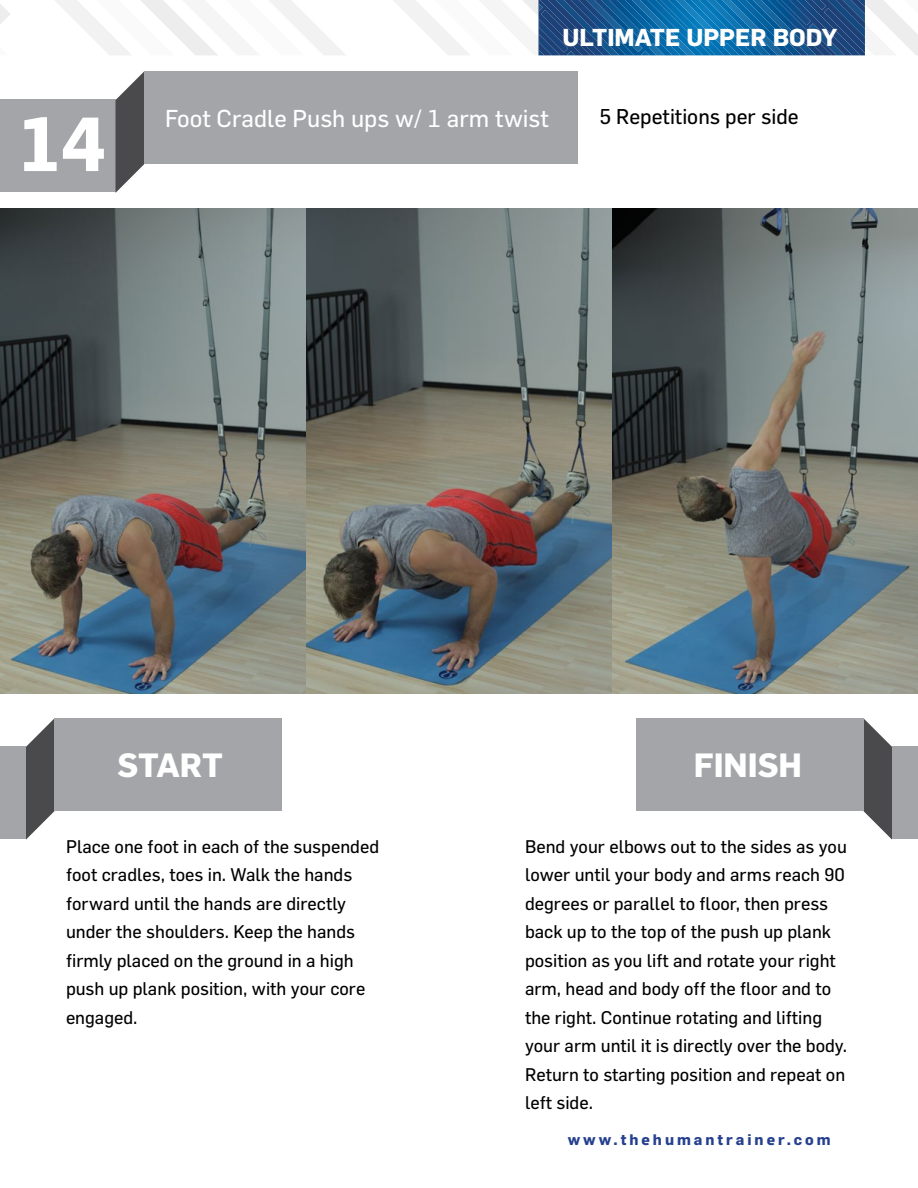
<style>
.page{position:relative;width:918px;height:1188px;background:#fff}
.page>*{position:absolute;margin:0;border:0;box-sizing:border-box;transform-origin:0 0}
.t1{font:700 75px "Flama";color:#fff}
.t2{font:700 33px "Flama";color:#fff}
.t3{font:24px "Flama";color:#fff}
.t4{font:700 24px "Flama";color:#fff}
.t5{font:21px "Flama";color:#000}
.t6{font:18px/28.5px "Flama";color:#000}
.t7{font:700 15px "Flama";letter-spacing:.2em;color:#25408f}
</style>
<div class="page">
<div style="left:0;top:746px;width:26px;height:93px;background:#a3a5a8"></div>
<svg style="left:26px;top:719px;width:29px;height:121px"></svg>
<div style="left:54px;top:718px;width:228px;height:93px;background:#a3a5a8"></div>
<img style="left:0;top:209px;width:918px;height:484px">
<div style="left:892px;top:746px;width:26px;height:93px;background:#a3a5a8"></div>
<svg style="left:863px;top:719px;width:29px;height:121px"></svg>
<div style="left:636px;top:718px;width:228px;height:93px;background:#a3a5a8"></div>
<div style="left:0;top:100px;width:116px;height:92px;background:#a3a5a8"></div>
<svg style="left:116px;top:71px;width:29px;height:122px"></svg>
<div style="left:144px;top:71px;width:434px;height:93px;background:#a3a5a8"></div>
<svg style="left:0;top:0;width:918px;height:55px"></svg>
<h1 class="t1" style="left:20px;top:99px;width:88px">14</h1>
<h3 class="t4" style="left:562px;top:23px;width:276px">ULTIMATE UPPER BODY</h3>
<h3 class="t3" style="left:165px;top:103px;width:385px">Foot Cradle Push ups w/ 1 arm twist</h3>
<p class="t5" style="left:599px;top:104px;width:201px">5 Repetitions per side</p>
<h2 class="t2" style="left:117px;top:745px;width:107px">START</h2>
<h2 class="t2" style="left:694px;top:745px;width:110px">FINISH</h2>
<p class="t6" style="left:66px;top:832px;width:315px">Place one foot in each of the suspended foot cradles, toes in. Walk the hands forward until the hands are directly under the shoulders. Keep the hands firmly placed on the ground in a high push up plank position, with your core engaged.</p>
<p class="t6" style="left:525px;top:832px;width:324px">Bend your elbows out to the sides as you lower until your body and arms reach 90 degrees or parallel to floor, then press back up to the top of the push up plank position as you lift and rotate your right arm, head and body off the floor and to the right. Continue rotating and lifting your arm until it is directly over the body.<br>Return to starting position and repeat on left side.</p>
<p class="t7" style="left:568px;top:1130px;width:264px">www.thehumantrainer.com</p>
</div>
